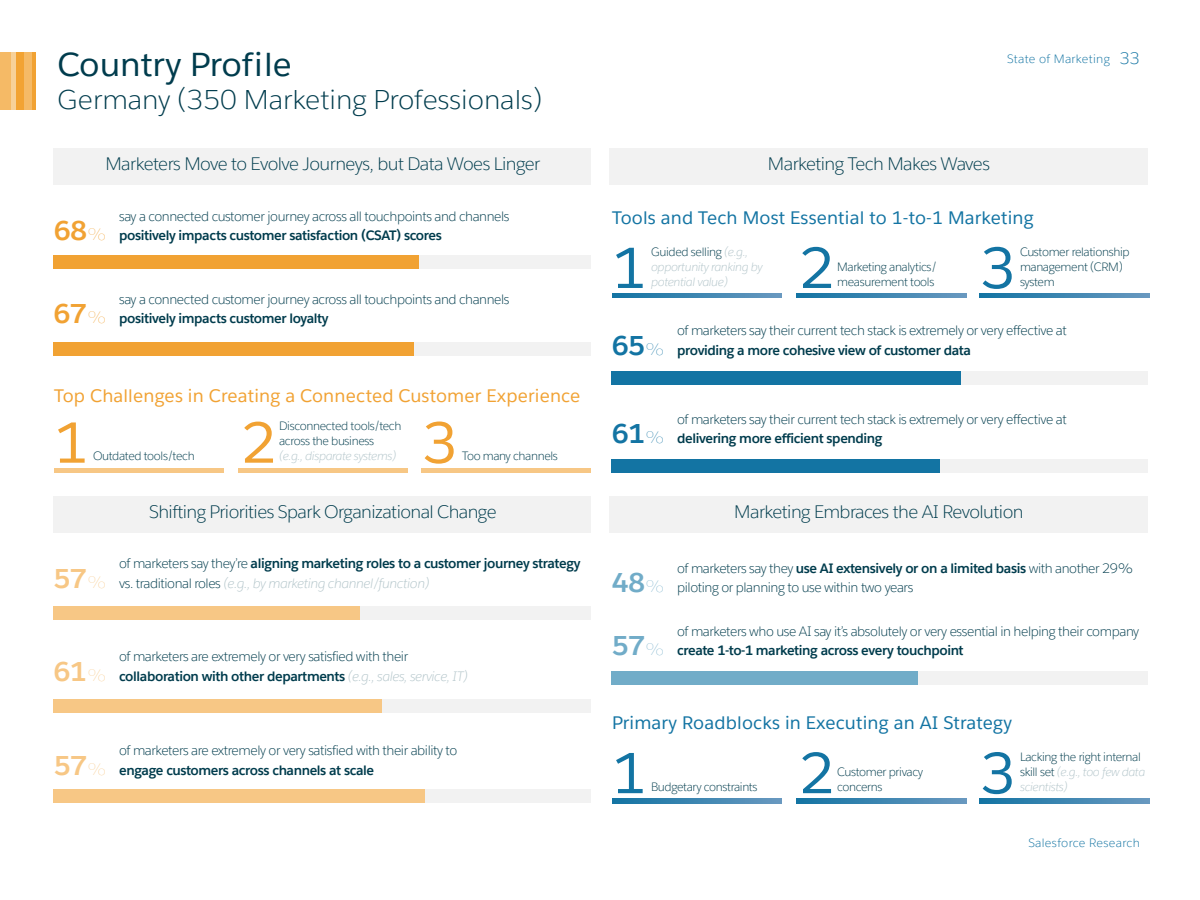
<style>
.page{position:relative;width:1200px;height:900px;background:#fff}
.page>*{position:absolute;margin:0;border:0;box-sizing:border-box;transform-origin:0 0}
.t1{font:56.85px "Salesforce Sans";color:#1374a3}
.t2{font:56.85px "Salesforce Sans";color:#f1a233}
.t3{font:33px "Salesforce Sans";color:#003c4d}
.t4{font:300 27px "Salesforce Sans";color:#003c4d}
.t5{font:700 27px "Salesforce Sans";color:#f7c785}
.t6{font:700 27px "Salesforce Sans";color:#f1a233}
.t7{font:700 27px "Salesforce Sans";color:#1374a3}
.t8{font:700 27px "Salesforce Sans";color:#71acc8}
.t9{font:300 18px "Salesforce Sans";letter-spacing:-.03em;color:#003c4d}
.t10{font:18px "Salesforce Sans";letter-spacing:.01em;color:#1374a3}
.t11{font:18px "Salesforce Sans";letter-spacing:.01em;color:#f1a233}
.t12{font:300 16.5px "Salesforce Sans";color:#1374a3}
.t13{font:300 13.5px/19.5px "Salesforce Sans";letter-spacing:-.03em;color:#003c4d}
.t14{font:700 13.5px/19.5px "Salesforce Sans";letter-spacing:-.03em;color:#003c4d}
.t15{font:300 12px/15px "Salesforce Sans";letter-spacing:-.03em;color:#003c4d}
.t16{font:italic 300 12px/15px "Salesforce Sans";letter-spacing:-.03em;color:#b3c5ca}
.t17{font:300 12px "Salesforce Sans";letter-spacing:.025em;color:#1374a3}
.s1{font-weight:100;font-size:16.5px}
.s2{font-weight:300}
.s3{font-weight:300;font-style:italic;color:#b3c5ca}
.s4{font-weight:700}
.s5{font-style:italic;color:#b3c5ca}
.s6{font-style:normal;color:#003c4d}
</style>
<div class="page">
<hr style="left:32px;top:52px;width:4px;height:58px;background:#f1a233">
<div style="left:16px;top:52px;width:8px;height:58px;background:#f2a333"></div>
<div style="left:10px;top:52px;width:6px;height:58px;background:#f7d199"></div>
<div style="left:24px;top:52px;width:8px;height:58px;background:#f5ba66"></div>
<div style="left:0;top:52px;width:10px;height:58px;background:#f5ba66"></div>
<div style="left:53px;top:148px;width:538px;height:37px;background:#f2f2f2"></div>
<div style="left:609px;top:148px;width:539px;height:37px;background:#f2f2f2"></div>
<div style="left:53px;top:496px;width:538px;height:37px;background:#f2f2f2"></div>
<div style="left:53px;top:255px;width:538px;height:14px;background:#f2f2f2"></div>
<div style="left:53px;top:255px;width:366px;height:14px;background:#f1a233"></div>
<div style="left:53px;top:342px;width:538px;height:14px;background:#f2f2f2"></div>
<div style="left:53px;top:342px;width:361px;height:14px;background:#f1a233"></div>
<div style="left:53px;top:790px;width:538px;height:13px;background:#f2f2f2"></div>
<div style="left:53px;top:790px;width:371px;height:13px;background:#f7c785"></div>
<div style="left:53px;top:606px;width:538px;height:14px;background:#f2f2f2"></div>
<div style="left:53px;top:606px;width:307px;height:14px;background:#f7c785"></div>
<div style="left:53px;top:699px;width:538px;height:14px;background:#f2f2f2"></div>
<div style="left:53px;top:699px;width:328px;height:14px;background:#f7c785"></div>
<div style="left:611px;top:371px;width:536px;height:13px;background:#f2f2f2"></div>
<div style="left:611px;top:371px;width:350px;height:13px;background:#1374a3"></div>
<div style="left:609px;top:496px;width:539px;height:37px;background:#f2f2f2"></div>
<div style="left:54px;top:468px;width:170px;height:5px;background:#f7c785"></div>
<div style="left:238px;top:468px;width:170px;height:5px;background:#f7c785"></div>
<div style="left:421px;top:468px;width:170px;height:5px;background:#f7c785"></div>
<svg style="left:612px;top:293px;width:170px;height:5px"></svg>
<svg style="left:796px;top:293px;width:170px;height:5px"></svg>
<svg style="left:979px;top:293px;width:170px;height:5px"></svg>
<div style="left:611px;top:459px;width:536px;height:14px;background:#f2f2f2"></div>
<div style="left:611px;top:459px;width:328px;height:14px;background:#1374a3"></div>
<div style="left:611px;top:671px;width:536px;height:14px;background:#f2f2f2"></div>
<div style="left:611px;top:671px;width:307px;height:14px;background:#71acc8"></div>
<svg style="left:612px;top:799px;width:170px;height:4px"></svg>
<svg style="left:796px;top:799px;width:170px;height:4px"></svg>
<svg style="left:979px;top:799px;width:170px;height:4px"></svg>
<h2 class="t3" style="left:57px;top:44px;width:236px">Country Profile</h2>
<h3 class="t4" style="left:57px;top:83px;width:487px">Germany (350 Marketing Professionals)</h3>
<h3 class="t9" style="left:105px;top:153px;width:436px">Marketers Move to Evolve Journeys, but Data Woes Linger</h3>
<h3 class="t9" style="left:768px;top:152px;width:224px">Marketing Tech Makes Waves</h3>
<p class="t17" style="left:1007px;top:51px;width:104px">State of Marketing</p>
<p class="t12" style="left:1120px;top:48px;width:22px">33</p>
<h3 class="t6" style="left:54px;top:213px;width:55px">68<span class="s1">%</span></h3>
<p class="t13" style="left:119px;top:206px;width:392px">say a connected customer journey across all touchpoints and channels</p>
<p class="t14" style="left:119px;top:225px;width:324px">positively impacts customer satisfaction (CSAT) scores</p>
<h3 class="t6" style="left:54px;top:296px;width:55px">67<span class="s1">%</span></h3>
<p class="t13" style="left:119px;top:289px;width:392px">say a connected customer journey across all touchpoints and channels</p>
<p class="t14" style="left:119px;top:309px;width:211px">positively impacts customer loyalty</p>
<h3 class="t11" style="left:54px;top:384px;width:528px">Top Challenges in Creating a Connected Customer Experience</h3>
<p class="t15" style="left:279px;top:419px;width:124px">Disconnected tools/tech across the business</p>
<p class="t15" style="left:93px;top:449px;width:103px">Outdated tools/tech</p>
<p class="t16" style="left:279px;top:449px;width:119px">(e.g., disparate systems)</p>
<p class="t15" style="left:462px;top:449px;width:97px">Too many channels</p>
<h1 class="t2" style="left:54px;top:407px;width:36px">1</h1>
<h1 class="t2" style="left:242px;top:407px;width:36px">2</h1>
<h1 class="t2" style="left:423px;top:407px;width:36px">3</h1>
<h3 class="t5" style="left:54px;top:561px;width:55px">57<span class="s1">%</span></h3>
<h3 class="t9" style="left:149px;top:500px;width:349px">Shifting Priorities Spark Organizational Change</h3>
<p class="t14" style="left:119px;top:553px;width:463px"><span class="s2">of marketers say they’re</span> aligning marketing roles to a customer journey strategy <span class="s2">vs. traditional roles</span> <span class="s3">(e.g., by marketing channel/function)</span></p>
<h3 class="t5" style="left:54px;top:654px;width:55px">61<span class="s1">%</span></h3>
<p class="t13" style="left:119px;top:647px;width:350px">of marketers are extremely or very satisfied with their <span class="s4">collaboration with other departments</span> <span class="s5">(e.g., sales, service, IT)</span></p>
<h3 class="t5" style="left:54px;top:748px;width:55px">57<span class="s1">%</span></h3>
<p class="t13" style="left:119px;top:741px;width:340px">of marketers are extremely or very satisfied with their ability to</p>
<p class="t14" style="left:119px;top:760px;width:257px">engage customers across channels at scale</p>
<h3 class="t10" style="left:612px;top:206px;width:423px">Tools and Tech Most Essential to 1-to-1 Marketing</h3>
<p class="t15" style="left:837px;top:259px;width:102px">Marketing analytics/ measurement tools</p>
<p class="t16" style="left:651px;top:244px;width:113px"><span class="s6">Guided selling</span> (e.g., opportunity ranking by potential value)</p>
<p class="t15" style="left:1020px;top:244px;width:111px">Customer relationship management (CRM) system</p>
<h1 class="t1" style="left:612px;top:232px;width:36px">1</h1>
<h1 class="t1" style="left:800px;top:232px;width:36px">2</h1>
<h1 class="t1" style="left:981px;top:232px;width:36px">3</h1>
<h3 class="t7" style="left:612px;top:328px;width:55px">65<span class="s1">%</span></h3>
<p class="t13" style="left:677px;top:321px;width:391px">of marketers say their current tech stack is extremely or very effective at</p>
<p class="t14" style="left:677px;top:340px;width:295px">providing a more cohesive view of customer data</p>
<h3 class="t7" style="left:612px;top:417px;width:55px">61<span class="s1">%</span></h3>
<p class="t13" style="left:677px;top:409px;width:391px">of marketers say their current tech stack is extremely or very effective at</p>
<p class="t14" style="left:677px;top:429px;width:207px">delivering more efficient spending</p>
<h3 class="t9" style="left:734px;top:500px;width:291px">Marketing Embraces the AI Revolution</h3>
<h3 class="t8" style="left:612px;top:566px;width:55px">48<span class="s1">%</span></h3>
<p class="t13" style="left:677px;top:558px;width:458px">of marketers say they <span class="s4">use AI extensively or on a limited basis</span> with another 29% piloting or planning to use within two years</p>
<h3 class="t8" style="left:612px;top:628px;width:55px">57<span class="s1">%</span></h3>
<p class="t13" style="left:677px;top:621px;width:463px">of marketers who use AI say it’s absolutely or very essential in helping their company</p>
<p class="t14" style="left:677px;top:641px;width:288px">create 1-to-1 marketing across every touchpoint</p>
<h3 class="t10" style="left:612px;top:712px;width:402px">Primary Roadblocks in Executing an AI Strategy</h3>
<p class="t15" style="left:837px;top:764px;width:88px">Customer privacy</p>
<p class="t15" style="left:651px;top:779px;width:108px">Budgetary constraints</p>
<p class="t15" style="left:837px;top:779px;width:47px">concerns</p>
<h1 class="t1" style="left:612px;top:738px;width:36px">1</h1>
<h1 class="t1" style="left:800px;top:738px;width:36px">2</h1>
<h1 class="t1" style="left:981px;top:738px;width:36px">3</h1>
<p class="t15" style="left:1020px;top:749px;width:127px">Lacking the right internal skill set <span class="s5">(e.g., too few data scientists)</span></p>
<p class="t17" style="left:1028px;top:836px;width:113px">Salesforce Research</p>
</div>
